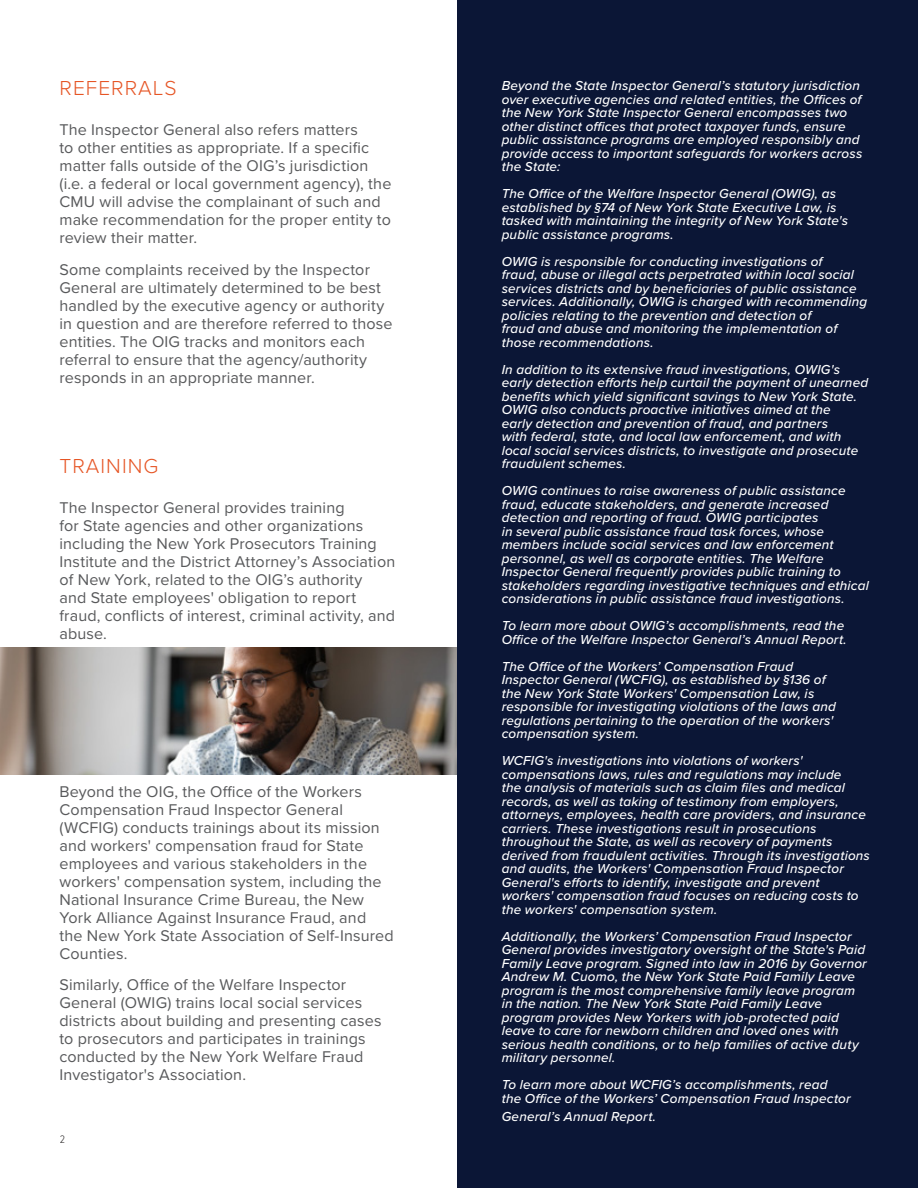
<style>
.page{position:relative;width:918px;height:1188px;background:#fff}
.page>*{position:absolute;margin:0;border:0;box-sizing:border-box;transform-origin:0 0}
.t1{font:300 21px "Proxima Nova";letter-spacing:.05em;color:#e65525}
.Body_Copy{font:16.2px/18px "Proxima Nova";letter-spacing:.01em;color:#58595b}
.Call_Out{font:italic 500 13.5px/13.5px "Proxima Nova";letter-spacing:.015em;color:#fff}
.t2{font:300 11.25px "Proxima Nova Cond";color:#333132}
</style>
<div class="page">
<img style="left:0;top:648px;width:457px;height:126px">
<div style="left:457px;top:0;width:461px;height:1188px;background:#0b1636"></div>
<h2 class="t1" style="left:60px;top:73px;width:119px">REFERRALS</h2>
<p class="Body_Copy" style="left:60px;top:120px;width:333px">The Inspector General also refers matters<br>to other entities as appropriate. If a specific matter falls outside of the OIG’s jurisdiction (i.e. a federal or local government agency), the CMU will advise the complainant of such and make recommendation for the proper entity to review their matter.</p>
<p class="Body_Copy" style="left:60px;top:259px;width:335px">Some complaints received by the Inspector General are ultimately determined to be best handled by the executive agency or authority in question and are therefore referred to those entities. The OIG tracks and monitors each referral to ensure that the agency/authority responds in an appropriate manner.</p>
<h2 class="t1" style="left:60px;top:450px;width:100px">TRAINING</h2>
<p class="Body_Copy" style="left:60px;top:498px;width:337px">The Inspector General provides training<br>for State agencies and other organizations including the New York Prosecutors Training Institute and the District Attorney’s Association of New York, related to the OIG’s authority<br>and State employees' obligation to report fraud, conflicts of interest, criminal activity, and abuse.</p>
<p class="Body_Copy" style="left:60px;top:781px;width:336px">Beyond the OIG, the Office of the Workers Compensation Fraud Inspector General (WCFIG) conducts trainings about its mission and workers' compensation fraud for State employees and various stakeholders in the workers' compensation system, including the National Insurance Crime Bureau, the New York Alliance Against Insurance Fraud, and<br>the New York State Association of Self-Insured Counties.</p>
<p class="Body_Copy" style="left:60px;top:975px;width:324px">Similarly, Office of the Welfare Inspector General (OWIG) trains local social services districts about building and presenting cases to prosecutors and participates in trainings conducted by the New York Welfare Fraud Investigator's Association.</p>
<p class="t2" style="left:60px;top:1131px;width:7px">2</p>
<p class="Call_Out" style="left:502px;top:78px;width:362px">Beyond the State Inspector General’s statutory jurisdiction over executive agencies and related entities, the Offices of the New York State Inspector General encompasses two other distinct offices that protect taxpayer funds, ensure public assistance programs are employed responsibly and provide access to important safeguards for workers across the State:</p>
<p class="Call_Out" style="left:502px;top:186px;width:348px">The Office of the Welfare Inspector General (OWIG), as established by §74 of New York State Executive Law, is tasked with maintaining the integrity of New York State's public assistance programs.</p>
<p class="Call_Out" style="left:502px;top:254px;width:367px">OWIG is responsible for conducting investigations of<br>fraud, abuse or illegal acts perpetrated within local social services districts and by beneficiaries of public assistance services. Additionally, OWIG is charged with recommending policies relating to the prevention and detection of<br>fraud and abuse and monitoring the implementation of those recommendations.</p>
<p class="Call_Out" style="left:502px;top:362px;width:368px">In addition to its extensive fraud investigations, OWIG's early detection efforts help curtail the payment of unearned benefits which yield significant savings to New York State.<br>OWIG also conducts proactive initiatives aimed at the<br>early detection and prevention of fraud, and partners<br>with federal, state, and local law enforcement, and with local social services districts, to investigate and prosecute fraudulent schemes.</p>
<p class="Call_Out" style="left:502px;top:483px;width:369px">OWIG continues to raise awareness of public assistance fraud, educate stakeholders, and generate increased detection and reporting of fraud. OWIG participates<br>in several public assistance fraud task forces, whose members include social services and law enforcement personnel, as well as corporate entities. The Welfare Inspector General frequently provides public training to stakeholders regarding investigative techniques and ethical considerations in public assistance fraud investigations.</p>
<p class="Call_Out" style="left:502px;top:618px;width:347px">To learn more about OWIG’s accomplishments, read the<br>Office of the Welfare Inspector General’s Annual Report.</p>
<p class="Call_Out" style="left:502px;top:659px;width:336px">The Office of the Workers’ Compensation Fraud Inspector General (WCFIG), as established by §136 of the New York State Workers' Compensation Law, is responsible for investigating violations of the laws and regulations pertaining to the operation of the workers' compensation system.</p>
<p class="Call_Out" style="left:502px;top:753px;width:370px">WCFIG's investigations into violations of workers' compensations laws, rules and regulations may include<br>the analysis of materials such as claim files and medical records, as well as taking of testimony from employers, attorneys, employees, health care providers, and insurance carriers. These investigations result in prosecutions throughout the State, as well as recovery of payments derived from fraudulent activities. Through its investigations and audits, the Workers' Compensation Fraud Inspector General's efforts to identify, investigate and prevent workers' compensation fraud focuses on reducing costs to the workers' compensation system.</p>
<p class="Call_Out" style="left:502px;top:929px;width:367px">Additionally, the Workers’ Compensation Fraud Inspector General provides investigatory oversight of the State's Paid Family Leave program. Signed into law in 2016 by Governor Andrew M. Cuomo, the New York State Paid Family Leave program is the most comprehensive family leave program in the nation. The New York State Paid Family Leave program provides New Yorkers with job-protected paid leave to care for newborn children and loved ones with serious health conditions, or to help families of active duty military personnel.</p>
<p class="Call_Out" style="left:502px;top:1077px;width:351px">To learn more about WCFIG’s accomplishments, read<br>the Office of the Workers’ Compensation Fraud Inspector</p>
<p class="Call_Out" style="left:502px;top:1109px;width:156px">General’s Annual Report.</p>
</div>
